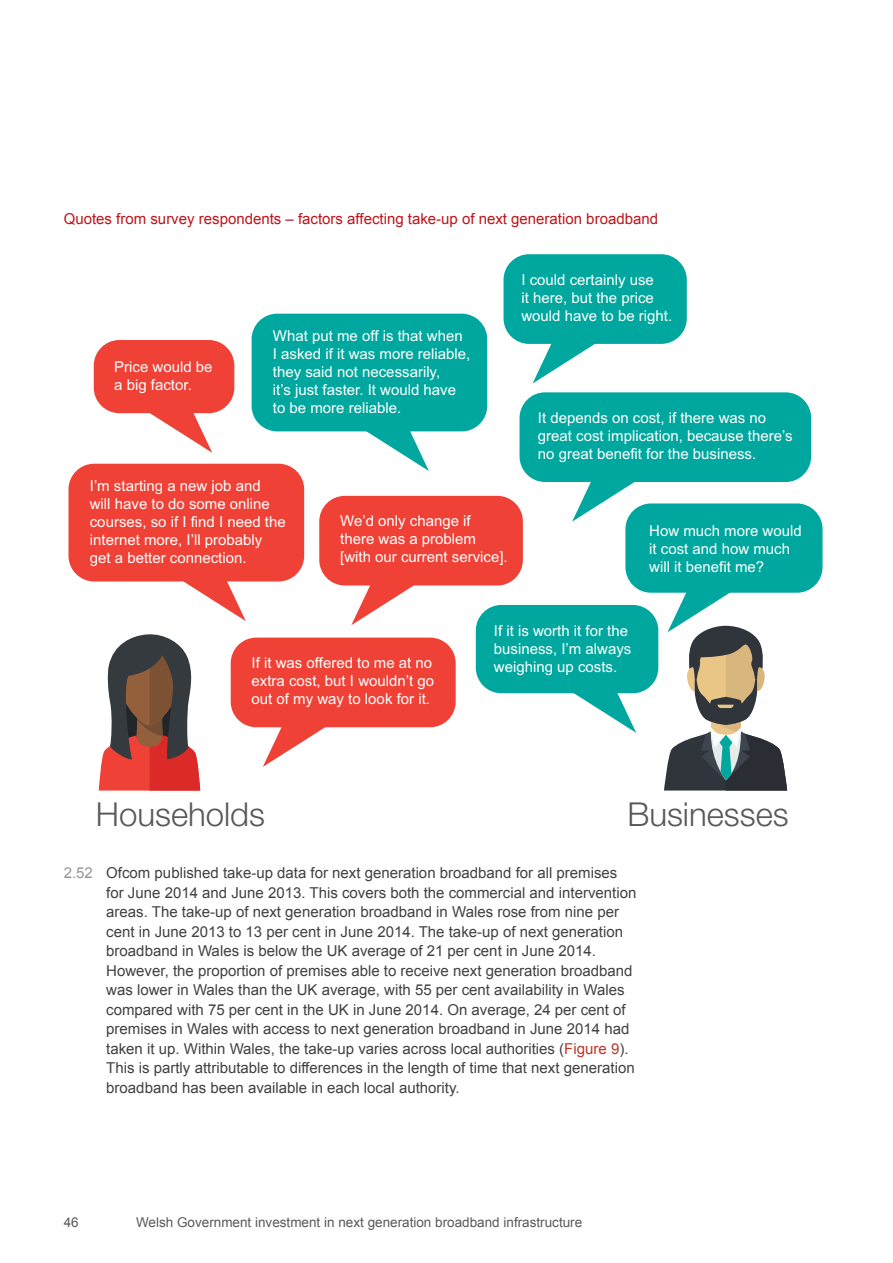
<style>
.page{position:relative;width:893px;height:1263px;background:#fff}
.page>*{position:absolute;margin:0;border:0;box-sizing:border-box;transform-origin:0 0}
.t1{font:300 33px "Helvetica Neue LT Std";color:#58595b}
.t2{font:15px/19.5px "Arial";color:#414042}
.t3{font:15px/18px "Arial";color:#fff}
.Exhibit_heading{font:15px "Arial";color:#be141b}
.t4{font:13.5px "Arial";color:#58595b}
.s1{color:#939598}
.s2{color:#c43425}
</style>
<div class="page">
<div style="left:520px;top:392px;width:291px;height:90px;background:#00a79e;border-radius:26px"></div>
<svg style="left:572px;top:482px;width:63px;height:40px"></svg>
<div style="left:231px;top:638px;width:225px;height:89px;background:#ef4136;border-radius:26px"></div>
<svg style="left:263px;top:727px;width:113px;height:40px"></svg>
<div style="left:319px;top:496px;width:204px;height:89px;background:#ef4136;border-radius:26px"></div>
<svg style="left:351px;top:585px;width:113px;height:40px"></svg>
<div style="left:503px;top:254px;width:184px;height:90px;background:#00a79e;border-radius:26px"></div>
<svg style="left:533px;top:343px;width:113px;height:41px"></svg>
<div style="left:625px;top:503px;width:197px;height:90px;background:#00a79e;border-radius:26px"></div>
<div style="left:69px;top:464px;width:235px;height:117px;background:#ef4136;border-radius:26px"></div>
<svg style="left:133px;top:581px;width:113px;height:40px"></svg>
<div style="left:252px;top:314px;width:235px;height:117px;background:#00a79e;border-radius:26px"></div>
<svg style="left:316px;top:431px;width:113px;height:40px"></svg>
<div style="left:476px;top:605px;width:182px;height:88px;background:#00a79e;border-radius:26px"></div>
<svg style="left:523px;top:693px;width:113px;height:40px"></svg>
<div style="left:94px;top:340px;width:140px;height:73px;background:#ef4136;border-radius:26px"></div>
<svg style="left:99px;top:403px;width:113px;height:50px"></svg>
<svg style="left:664px;top:592px;width:123px;height:198px"></svg>
<svg style="left:99px;top:634px;width:101px;height:156px"></svg>
<p class="Exhibit_heading" style="left:64px;top:208px;width:596px">Quotes from survey respondents – factors affecting take-up of next generation broadband</p>
<p class="t3" style="left:114px;top:357px;width:100px">Price would be a big factor.</p>
<p class="t3" style="left:273px;top:326px;width:199px">What put me off is that when<br>I asked if it was more reliable, they said not necessarily,<br>it’s just faster. It would have to be more reliable.</p>
<p class="t3" style="left:90px;top:476px;width:197px">I’m starting a new job and<br>will have to do some online courses, so if I find I need the internet more, I’ll probably get a better connection.</p>
<p class="t3" style="left:340px;top:512px;width:169px">We’d only change if there was a problem [with our current service].</p>
<p class="t3" style="left:521px;top:271px;width:152px">I could certainly use<br>it here, but the price would have to be right.</p>
<p class="t3" style="left:538px;top:409px;width:256px">It depends on cost, if there was no great cost implication, because there’s no great benefit for the business.</p>
<p class="t3" style="left:649px;top:522px;width:154px">How much more would it cost and how much will it benefit me?</p>
<p class="t3" style="left:252px;top:654px;width:184px">If it was offered to me at no extra cost, but I wouldn’t go out of my way to look for it.</p>
<p class="t3" style="left:494px;top:622px;width:139px">If it is worth it for the business, I’m always weighing up costs.</p>
<p class="t1" style="left:96px;top:794px;width:171px">Households</p>
<p class="t1" style="left:627px;top:794px;width:163px">Businesses</p>
<p class="t2" style="left:106px;top:863px;width:532px;text-indent:-43px"><span class="s1">2.52</span> Ofcom published take-up data for next generation broadband for all premises for June 2014 and June 2013. This covers both the commercial and intervention areas. The take-up of next generation broadband in Wales rose from nine per cent in June 2013 to 13 per cent in June 2014. The take-up of next generation broadband in Wales is below the UK average of 21 per cent in June 2014.<br>However, the proportion of premises able to receive next generation broadband was lower in Wales than the UK average, with 55 per cent availability in Wales compared with 75 per cent in the UK in June 2014. On average, 24 per cent of premises in Wales with access to next generation broadband in June 2014 had taken it up. Within Wales, the take-up varies across local authorities (<span class="s2">Figure 9</span>).<br>This is partly attributable to differences in the length of time that next generation broadband has been available in each local authority.</p>
<p class="t4" style="left:64px;top:1213px;width:17px">46</p>
<p class="t4" style="left:136px;top:1213px;width:448px">Welsh Government investment in next generation broadband infrastructure</p>
</div>
